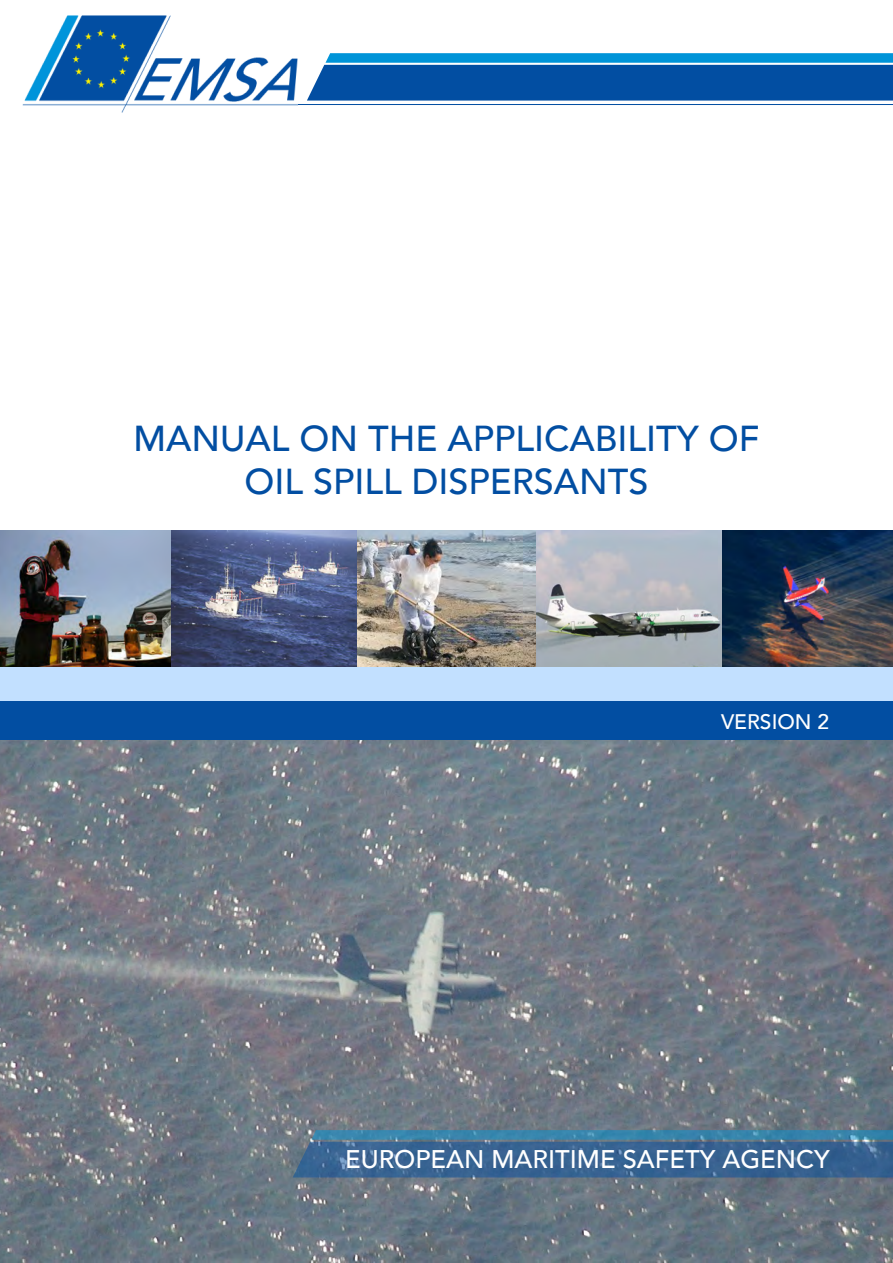
<style>
.page{position:relative;width:893px;height:1263px;background:#fff}
.page>*{position:absolute;margin:0;border:0;box-sizing:border-box;transform-origin:0 0}
.t1{font:500 36px "Avenir LT";color:#024ea2}
.t2{font:500 25.5px "Avenir LT";color:#fff}
.t3{font:500 21px "Avenir LT";color:#fff}
</style>
<div class="page">
<img style="left:0;top:740px;width:893px;height:523px">
<svg style="left:293px;top:1130px;width:600px;height:47px;background:#3c6b96"></svg>
<img style="left:0;top:530px;width:171px;height:138px">
<img style="left:721px;top:530px;width:172px;height:138px">
<img style="left:171px;top:530px;width:550px;height:138px">
<div style="left:0;top:668px;width:893px;height:38px;background:#c2e0ff"></div>
<div style="left:0;top:702px;width:893px;height:38px;background:#024ea2"></div>
<hr style="left:31px;top:104px;width:862px;height:1px;background:#024ea2">
<svg style="left:307px;top:53px;width:586px;height:48px;background:#1468b3"></svg>
<img style="left:22px;top:15px;width:276px;height:92px">
<p class="t1" style="left:133px;top:418px;width:628px">MANUAL ON THE APPLICABILITY OF</p>
<p class="t1" style="left:244px;top:461px;width:406px">OIL SPILL DISPERSANTS</p>
<p class="t3" style="left:721px;top:710px;width:110px">VERSION 2</p>
<p class="t2" style="left:345px;top:1145px;width:486px">EUROPEAN MARITIME SAFETY AGENCY</p>
</div>
